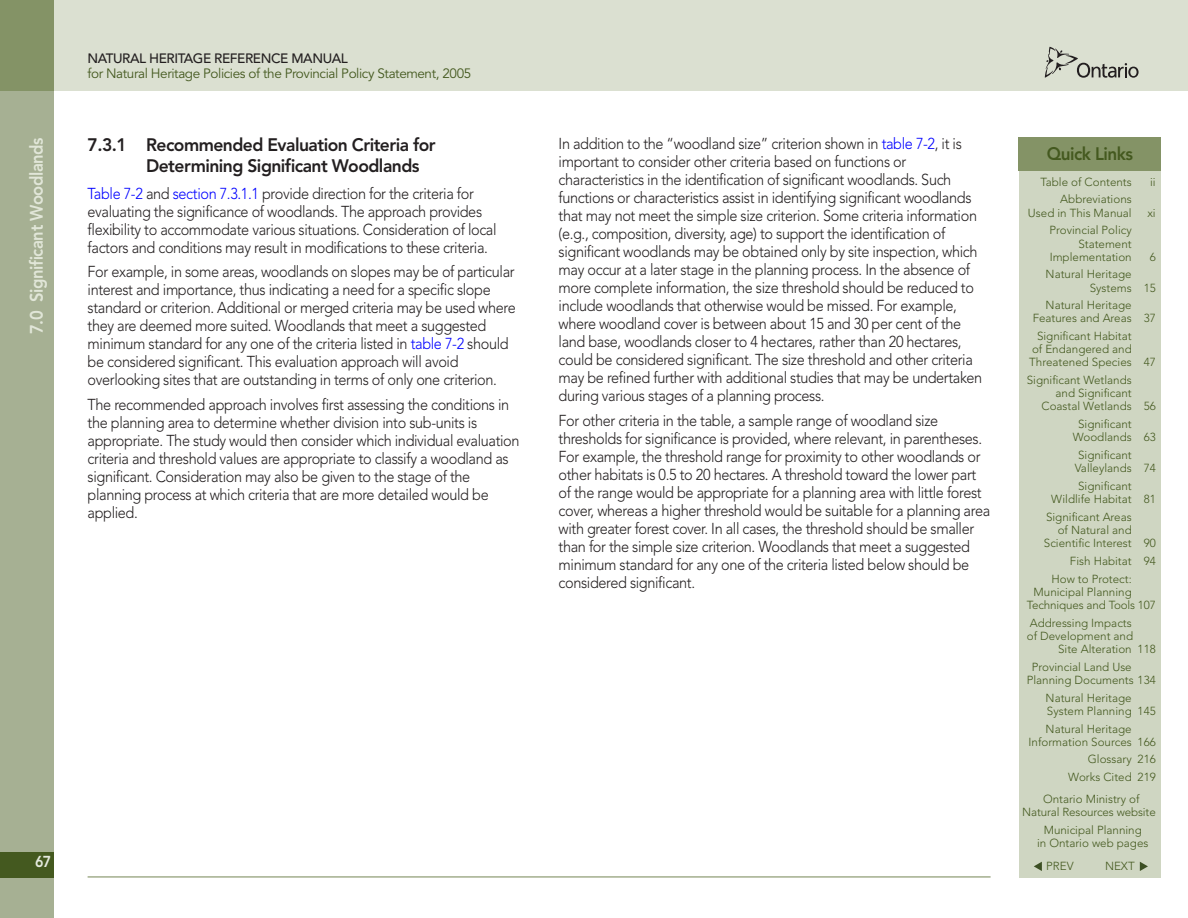
<style>
.page{position:relative;width:1188px;height:918px;background:#fff}
.page>*{position:absolute;margin:0;border:0;box-sizing:border-box;transform-origin:0 0}
.Level_3__1_x_x{font:800 18px/21.6px "Avenir LT";letter-spacing:-.03em;color:#231f20}
.t1{font:800 18px "Avenir LT";letter-spacing:-.025em;color:#e1e6d8;scale:.92 1}
.t2{font:800 18px "Avenir LT";letter-spacing:-.03em;color:#44591f;scale:.95 1}
.NRHM_Body_Text_1_spa{font:300 15.75px/18px "Avenir LT";letter-spacing:-.025em;color:#231f20;scale:.92 1}
.t3{font:800 15.75px "Avenir LT";color:#e5eade;scale:.9 1}
.t4{font:13.5px "Avenir LT";letter-spacing:-.03em;color:#44591f}
.t5{font:500 13.5px "Avenir LT";letter-spacing:-.03em;color:#231f20}
.t6{font:300 11.7px/13.2px "Avenir LT";color:#44591f}
.s1{color:#00f}
</style>
<div class="page">
<div style="left:0;top:0;width:1188px;height:91px;background:#dbe0d1"></div>
<svg style="left:1045px;top:47px;width:94px;height:31px"></svg>
<div style="left:0;top:91px;width:54px;height:827px;background:#a6b093"></div>
<div style="left:0;top:0;width:54px;height:91px;background:#849366"></div>
<div style="left:0;top:852px;width:54px;height:26px;background:#44591f"></div>
<hr style="left:88px;top:876px;width:903px;height:2px;background:#849366">
<div style="left:1019px;top:137px;width:142px;height:741px;background:#cfd6c2"></div>
<div style="left:1019px;top:137px;width:142px;height:33px;background:#849366"></div>
<svg style="left:1034px;top:862px;width:8px;height:9px"></svg>
<svg style="left:1140px;top:862px;width:8px;height:9px"></svg>
<p class="t1" style="left:26px;top:334px;width:216px;rotate:-90deg">7.0 Significant Woodlands</p>
<p class="t5" style="left:88px;top:50px;width:262px">NATURAL HERITAGE REFERENCE MANUAL</p>
<p class="t4" style="left:88px;top:65px;width:385px">for Natural Heritage Policies of the Provincial Policy Statement, 2005</p>
<p class="Level_3__1_x_x" style="left:146px;top:134px;width:291px;text-indent:-58px">7.3.1 Recommended Evaluation Criteria for<br>Determining Significant Woodlands</p>
<p class="NRHM_Body_Text_1_spa" style="left:88px;top:185px;width:446px"><span class="s1">Table 7-2</span> and <span class="s1">section 7.3.1.1</span> provide direction for the criteria for evaluating the significance of woodlands. The approach provides flexibility to accommodate various situations. Consideration of local factors and conditions may result in modifications to these criteria.</p>
<p class="NRHM_Body_Text_1_spa" style="left:88px;top:263px;width:467px">For example, in some areas, woodlands on slopes may be of particular interest and importance, thus indicating a need for a specific slope standard or criterion. Additional or merged criteria may be used where they are deemed more suited. Woodlands that meet a suggested minimum standard for any one of the criteria listed in <span class="s1">table 7-2</span> should be considered significant. This evaluation approach will avoid overlooking sites that are outstanding in terms of only one criterion.</p>
<p class="NRHM_Body_Text_1_spa" style="left:88px;top:396px;width:471px">The recommended approach involves first assessing the conditions in the planning area to determine whether division into sub-units is appropriate. The study would then consider which individual evaluation criteria and threshold values are appropriate to classify a woodland as significant. Consideration may also be given to the stage of the planning process at which criteria that are more detailed would be applied.</p>
<p class="t3" style="left:35px;top:853px;width:19px">67</p>
<p class="NRHM_Body_Text_1_spa" style="left:559px;top:135px;width:462px">In addition to the “woodland size” criterion shown in <span class="s1">table 7-2</span>, it is important to consider other criteria based on functions or characteristics in the identification of significant woodlands. Such functions or characteristics assist in identifying significant woodlands that may not meet the simple size criterion. Some criteria information (e.g., composition, diversity, age) to support the identification of significant woodlands may be obtained only by site inspection, which may occur at a later stage in the planning process. In the absence of more complete information, the size threshold should be reduced to include woodlands that otherwise would be missed. For example, where woodland cover is between about 15 and 30 per cent of the land base, woodlands closer to 4 hectares, rather than 20 hectares, could be considered significant. The size threshold and other criteria may be refined further with additional studies that may be undertaken during various stages of a planning process.</p>
<p class="NRHM_Body_Text_1_spa" style="left:559px;top:411px;width:471px">For other criteria in the table, a sample range of woodland size thresholds for significance is provided, where relevant, in parentheses.<br>For example, the threshold range for proximity to other woodlands or other habitats is 0.5 to 20 hectares. A threshold toward the lower part of the range would be appropriate for a planning area with little forest cover, whereas a higher threshold would be suitable for a planning area with greater forest cover. In all cases, the threshold should be smaller than for the simple size criterion. Woodlands that meet a suggested minimum standard for any one of the criteria listed below should be considered significant.</p>
<p class="t2" style="left:1047px;top:144px;width:92px">Quick Links</p>
<p class="t6" style="left:1040px;top:175px;width:93px">Table of Contents</p>
<p class="t6" style="left:1150px;top:175px;width:7px">ii</p>
<p class="t6" style="left:1028px;top:193px;width:105px;text-align:right">Abbreviations<br>Used in This Manual</p>
<p class="t6" style="left:1147px;top:206px;width:10px">xi</p>
<p class="t6" style="left:1050px;top:224px;width:84px;text-align:right">Provincial Policy<br>Statement<br>Implementation</p>
<p class="t6" style="left:1150px;top:250px;width:8px">6</p>
<p class="t6" style="left:1090px;top:268px;width:67px;text-indent:-44px">Natural Heritage<br>Systems 15</p>
<p class="t6" style="left:1033px;top:299px;width:125px;text-indent:13px">Natural Heritage<br>Features and Areas 37</p>
<p class="t6" style="left:1029px;top:330px;width:128px;text-indent:8px">Significant Habitat<br>of Endangered and<br>Threatened Species 47</p>
<p class="t6" style="left:1027px;top:374px;width:107px">Significant Wetlands</p>
<p class="t6" style="left:1056px;top:387px;width:78px">and Significant</p>
<p class="t6" style="left:1042px;top:400px;width:116px">Coastal Wetlands 56</p>
<p class="t6" style="left:1073px;top:418px;width:85px;text-indent:5px">Significant<br>Woodlands 63</p>
<p class="t6" style="left:1075px;top:449px;width:83px">Significant<br>Valleylands 74</p>
<p class="t6" style="left:1051px;top:479px;width:106px;text-align:center">Significant<br>Wildlife Habitat 81</p>
<p class="t6" style="left:1046px;top:510px;width:87px">Significant Areas</p>
<p class="t6" style="left:1058px;top:523px;width:76px">of Natural and</p>
<p class="t6" style="left:1044px;top:537px;width:113px">Scientific Interest 90</p>
<p class="t6" style="left:1051px;top:552px;width:106px;line-height:17.7px;text-indent:19px">Fish Habitat 94<br>How to Protect:</p>
<p class="t6" style="left:1027px;top:585px;width:131px;text-indent:7px">Municipal Planning<br>Techniques and Tools 107</p>
<p class="t6" style="left:1030px;top:616px;width:104px">Addressing Impacts</p>
<p class="t6" style="left:1027px;top:629px;width:108px">of Development and</p>
<p class="t6" style="left:1058px;top:642px;width:99px">Site Alteration 118</p>
<p class="t6" style="left:1027px;top:660px;width:131px;text-indent:5px">Provincial Land Use<br>Planning Documents 134</p>
<p class="t6" style="left:1046px;top:691px;width:112px">Natural Heritage<br>System Planning 145</p>
<p class="t6" style="left:1029px;top:722px;width:129px;text-align:center">Natural Heritage<br>Information Sources 166</p>
<p class="t6" style="left:1068px;top:751px;width:89px;line-height:17.7px;text-align:right">Glossary 216<br>Works Cited 219</p>
<p class="t6" style="left:1022px;top:793px;width:135px;text-align:center">Ontario Ministry of<br>Natural Resources website</p>
<p class="t6" style="left:1037px;top:824px;width:113px;text-align:center">Municipal Planning<br>in Ontario web pages</p>
<p class="t6" style="left:1046px;top:859px;width:29px">PREV</p>
<p class="t6" style="left:1105px;top:859px;width:31px">NEXT</p>
</div>
